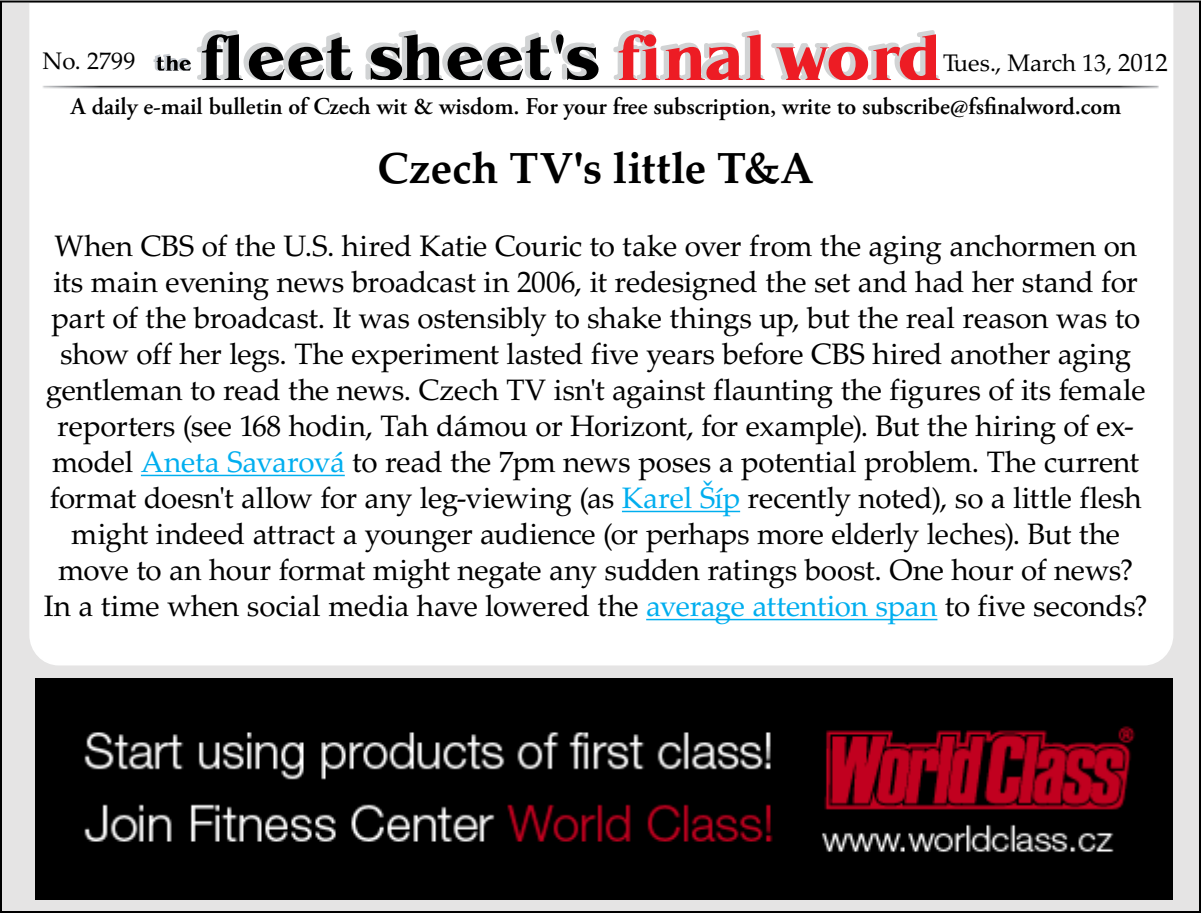
<style>
.page{position:relative;width:1201px;height:913px;background:#fff}
.page>*{position:absolute;margin:0;border:0;box-sizing:border-box;transform-origin:0 0}
.t1{font:700 43.6px "Palatino LTCE";letter-spacing:.01em;color:#000}
.t2{font:29.6px/36px "Palatino LTCE";letter-spacing:-.01em;color:#000;text-align:center}
.t3{font:600 24px "Adobe Garamond Pro";color:#000}
.t4{font:24px "Palatino LTCE";color:#000}
.s1{font-size:25px}
.s2{color:#00aeef}
</style>
<div class="page">
<div style="left:1px;top:1px;width:1198px;height:910px;background:#e5e4e4"></div>
<div style="left:28px;top:1px;width:1146px;height:665px;background:#fff"></div>
<img style="left:40px;top:83px;width:1120px;height:7px">
<svg style="left:153px;top:30px;width:446px;height:50px;background:#a3a3a4"></svg>
<svg style="left:611px;top:30px;width:328px;height:50px;background:#eda0a3"></svg>
<img style="left:36px;top:678px;width:1136px;height:220px">
<hr style="left:141px;top:474px;width:204px;height:2px;background:#00aeef">
<hr style="left:622px;top:510px;width:118px;height:2px;background:#00aeef">
<hr style="left:646px;top:618px;width:291px;height:2px;background:#00aeef">
<p class="t4" style="left:42px;top:47px;width:94px">No. 2799</p>
<p class="t4" style="left:942px;top:49px;width:226px">Tues., March 13, <span class="s1">2012</span></p>
<p class="t3" style="left:71px;top:93px;width:1051px">A daily e-mail bulletin of Czech wit &amp; wisdom. For your free subscription, write to subscribe@fsfinalword.com</p>
<h1 class="t1" style="left:377px;top:142px;width:438px">Czech TV's little T&amp;A</h1>
<p class="t2" style="left:44px;top:228px;width:1105px">When CBS of the U.S. hired Katie Couric to take over from the aging anchormen on its main evening news broadcast in 2006, it redesigned the set and had her stand for part of the broadcast. It was ostensibly to shake things up, but the real reason was to show off her legs. The experiment lasted five years before CBS hired another aging gentleman to read the news. Czech TV isn't against flaunting the figures of its female reporters (see 168 hodin, Tah dámou or Horizont, for example). But the hiring of ex&shy;model <span class="s2">Aneta Savarová</span> to read the 7pm news poses a potential problem. The current format doesn't allow for any leg-viewing (as <span class="s2">Karel Šíp</span> recently noted), so a little flesh might indeed attract a younger audience (or perhaps more elderly leches). But the move to an hour format might negate any sudden ratings boost. One hour of news?<br>In a time when social media have lowered the <span class="s2">average attention span</span> to five seconds?</p>
</div>
